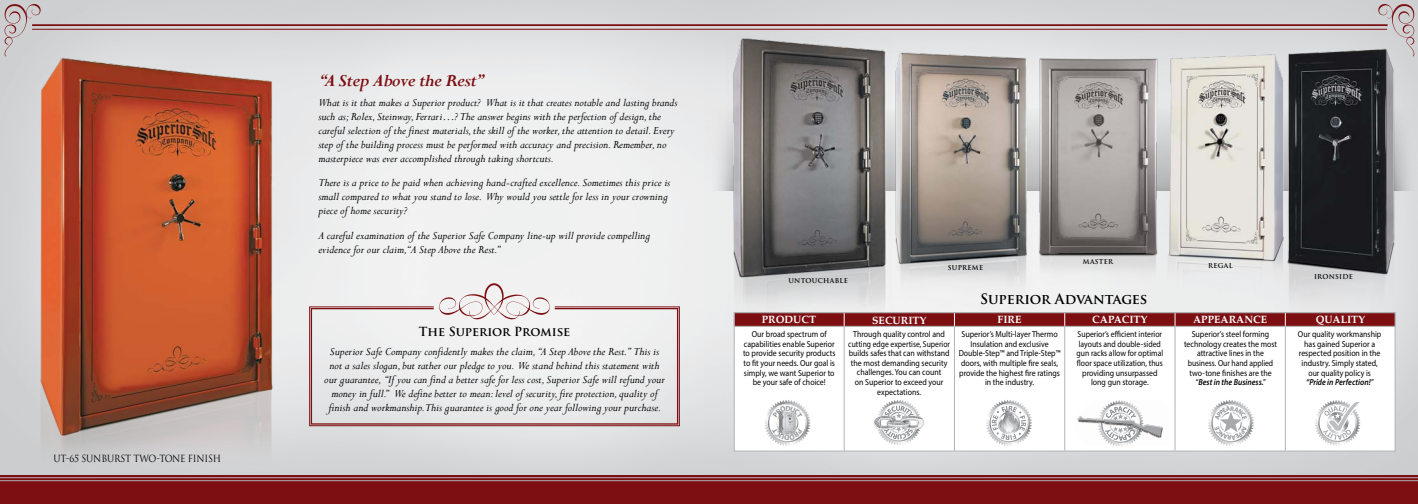
<style>
.page{position:relative;width:1418px;height:504px;background:#fff}
.page>*{position:absolute;margin:0;border:0;box-sizing:border-box;transform-origin:0 0}
.t1{font:italic 700 19.25px "Perpetua";letter-spacing:-.025em;color:#7d0e11}
.t2{font:700 14px "Trajan Pro";letter-spacing:-.005em;color:#000}
.t3{font:italic 12.25px/14px "Perpetua";color:#000}
.t4{font:700 12.25px "Trajan Pro";color:#000}
.t5{font:700 10.5px "Palatino";color:#fff}
.t6{font:9.62px "Trajan Pro";letter-spacing:-.02em;color:#000;scale:.9 1}
.t7{font:8.75px/9.6px "Myriad Pro";color:#000;text-align:center;scale:.9 1}
.t8{font:8.75px/9.6px "Myriad Pro";color:#000;text-align:center;scale:.88 1}
.t9{font:700 6.56px "Trajan Pro";letter-spacing:.04em;color:#000}
.s1{font-weight:600;font-style:italic}
</style>
<div class="page">
<svg style="left:709px;top:107px;width:709px;height:84px"></svg>
<img style="left:726px;top:37px;width:165px;height:288px">
<img style="left:889px;top:52px;width:143px;height:260px">
<img style="left:1030px;top:55px;width:132px;height:244px">
<img style="left:1166px;top:50px;width:105px;height:244px">
<img style="left:1271px;top:45px;width:136px;height:281px">
<div style="left:734px;top:312px;width:661px;height:140px;background:#fff;border:1px solid #b1b4b6"></div>
<div style="left:734px;top:312px;width:661px;height:15px;background:#7d0e11;border:1px solid #b1b4b6"></div>
<svg style="left:843px;top:313px;width:1px;height:13px"></svg>
<svg style="left:954px;top:313px;width:1px;height:13px"></svg>
<svg style="left:1064px;top:313px;width:1px;height:13px"></svg>
<svg style="left:1174px;top:313px;width:1px;height:13px"></svg>
<svg style="left:1284px;top:313px;width:1px;height:13px"></svg>
<img style="left:874px;top:417px;width:50px;height:11px">
<img style="left:875px;top:411px;width:46px;height:25px">
<img style="left:879px;top:409px;width:38px;height:27px">
<svg style="left:881px;top:400px;width:35px;height:45px"></svg>
<svg style="left:986px;top:400px;width:46px;height:46px"></svg>
<svg style="left:1315px;top:400px;width:46px;height:46px"></svg>
<hr style="left:843px;top:327px;width:1px;height:124px;background:#b1b4b6">
<hr style="left:954px;top:327px;width:1px;height:124px;background:#b1b4b6">
<hr style="left:1064px;top:327px;width:1px;height:124px;background:#b1b4b6">
<hr style="left:1174px;top:327px;width:1px;height:124px;background:#b1b4b6">
<hr style="left:1284px;top:327px;width:1px;height:124px;background:#b1b4b6">
<svg style="left:439px;top:283px;width:111px;height:23px"></svg>
<svg style="left:309px;top:306px;width:371px;height:120px"></svg>
<img style="left:33px;top:51px;width:248px;height:424px">
<div style="left:0;top:475px;width:1418px;height:29px;background:#7d0e11"></div>
<hr style="left:32px;top:24px;width:1355px;height:2px;background:#7d0e11">
<hr style="left:32px;top:29px;width:1355px;height:1px;background:#7d0e11">
<svg style="left:5px;top:4px;width:36px;height:52px"></svg>
<svg style="left:1378px;top:4px;width:36px;height:52px"></svg>
<hr style="left:0;top:477px;width:1418px;height:1px;background:#b1b4b6">
<hr style="left:0;top:480px;width:1418px;height:1px;background:#b1b4b6">
<img style="left:1069px;top:399px;width:120px;height:56px">
<svg style="left:764px;top:400px;width:47px;height:46px"></svg>
<svg style="left:1208px;top:400px;width:46px;height:46px"></svg>
<p class="t6" style="left:54px;top:452px;width:188px">UT-65 SUNBURST TWO-TONE FINISH</p>
<h1 class="t1" style="left:318px;top:68px;width:168px">“A Step Above the Rest”</h1>
<p class="t3" style="left:318px;top:95px;width:361px">What is it that makes a Superior product? What is it that creates notable and lasting brands such as; Rolex, Steinway, Ferrari…? The answer begins with the perfection of design, the careful selection of the finest materials, the skill of the worker, the attention to detail. Every step of the building process must be performed with accuracy and precision. Remember, no masterpiece was ever accomplished through taking shortcuts.</p>
<p class="t3" style="left:318px;top:176px;width:353px">There is a price to be paid when achieving hand-crafted excellence. Sometimes this price is small compared to what you stand to lose. Why would you settle for less in your crowning piece of home security?</p>
<p class="t3" style="left:318px;top:228px;width:333px">A careful examination of the Superior Safe Company line-up will provide compelling evidence for our claim,“A Step Above the Rest.”</p>
<p class="t4" style="left:419px;top:323px;width:153px">The Superior Promise</p>
<p class="t3" style="left:324px;top:344px;width:342px;text-align:center">Superior Safe Company confidently makes the claim, “A Step Above the Rest.” This is not a sales slogan, but rather our pledge to you. We stand behind this statement with our guarantee, “If you can find a better safe for less cost, Superior Safe will refund your money in full.” We define better to mean: level of security, fire protection, quality of finish and workmanship.This guarantee is good for one year following your purchase.</p>
<p class="t9" style="left:788px;top:276px;width:61px">UNTOUCHABLE</p>
<p class="t9" style="left:948px;top:263px;width:37px">SUPREME</p>
<p class="t9" style="left:1082px;top:258px;width:32px">MASTER</p>
<p class="t2" style="left:980px;top:290px;width:169px">Superior Advantages</p>
<p class="t9" style="left:1208px;top:261px;width:26px">REGAL</p>
<p class="t9" style="left:1314px;top:273px;width:40px">IRONSIDE</p>
<p class="t5" style="left:762px;top:311px;width:56px">PRODUCT</p>
<p class="t5" style="left:872px;top:311px;width:56px">SECURITY</p>
<p class="t5" style="left:997px;top:311px;width:25px">FIRE</p>
<p class="t5" style="left:1092px;top:311px;width:57px">CAPACITY</p>
<p class="t5" style="left:1193px;top:311px;width:76px">APPEARANCE</p>
<p class="t5" style="left:1315px;top:311px;width:51px">QUALITY</p>
<p class="t7" style="left:743px;top:329px;width:104px">Our broad spectrum of capabilities enable Superior to provide security products to fit your needs. Our goal is simply, we want Superior to be your safe of choice!</p>
<p class="t7" style="left:848px;top:329px;width:115px">Through quality control and cutting edge expertise, Superior builds safes that can withstand the most demanding security challenges. You can count<br>on Superior to exceed your expectations.</p>
<p class="t7" style="left:958px;top:329px;width:115px">Superior’s Multi-layer Thermo<br>Insulation and exclusive<br>Double-Step™ and Triple-Step™ doors, with multiple fire seals, provide the highest fire ratings in the industry.</p>
<p class="t8" style="left:1076px;top:329px;width:100px">Superior’s efficient interior layouts and double-sided gun racks allow for optimal floor space utilization, thus providing unsurpassed long gun storage.</p>
<p class="t7" style="left:1184px;top:329px;width:105px">Superior’s steel forming technology creates the most attractive lines in the business. Our hand applied two-tone finishes are the “<span class="s1">Best in the Business.</span>”</p>
<p class="t7" style="left:1298px;top:329px;width:94px">Our quality workmanship has gained Superior a respected position in the industry. Simply stated, our quality policy is <span class="s1">“Pride in Perfection!</span>”</p>
</div>
